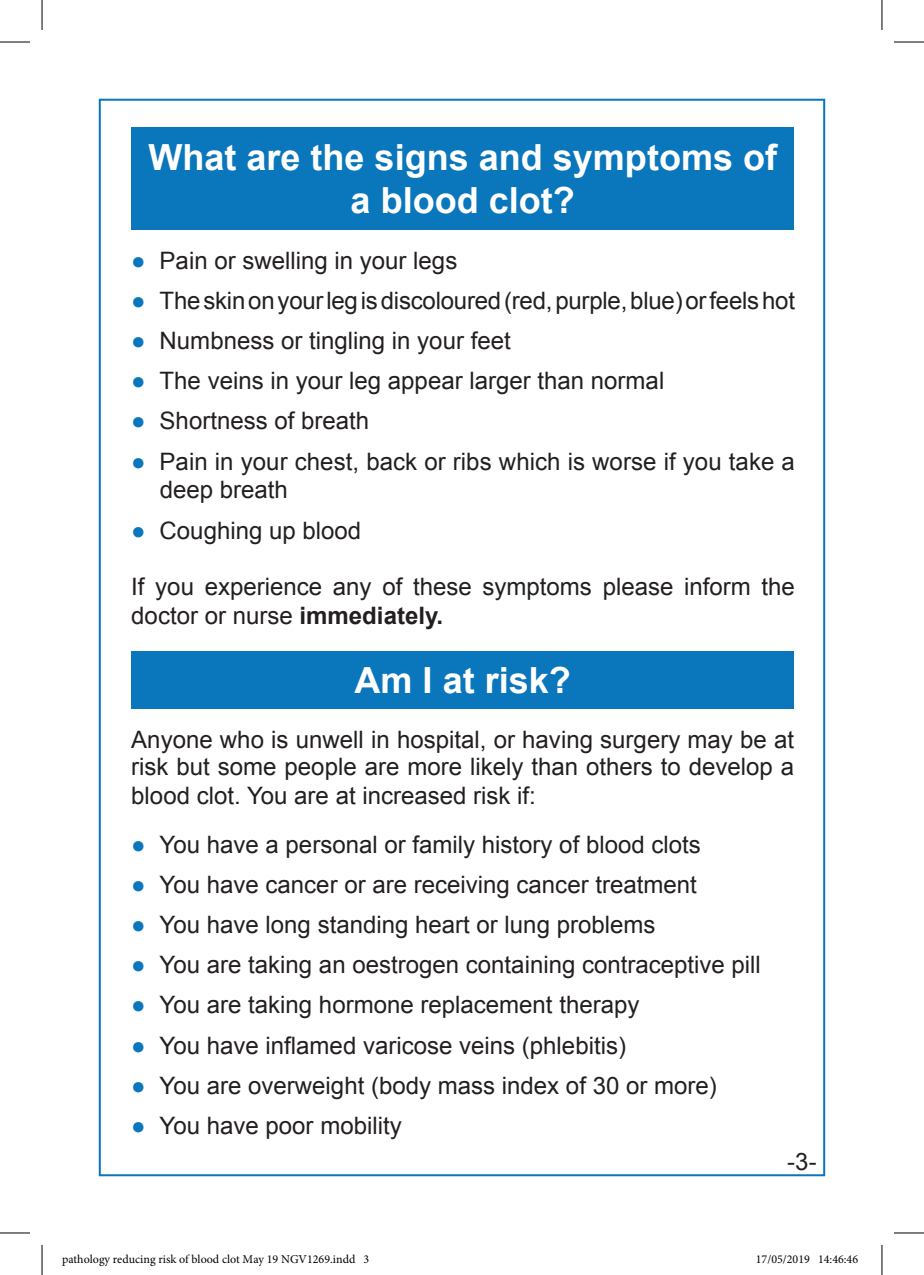
<style>
.page{position:relative;width:924px;height:1275px;background:#fff}
.page>*{position:absolute;margin:0;border:0;box-sizing:border-box;transform-origin:0 0}
.t1{font:700 36px/43.2px "Arial";color:#fff;text-align:center}
.t2{font:24px/28px "Arial";color:#231f20}
.t3{font:12px "Minion Pro";color:#000}
.s1{color:#0a76bc}
.s2{font-weight:700}
</style>
<div class="page">
<div style="left:131px;top:650px;width:662px;height:58px;background:#0a76bc"></div>
<div style="left:131px;top:127px;width:662px;height:102px;background:#0a76bc"></div>
<hr style="left:0;top:42px;width:30px;height:1px;background:#000">
<hr style="left:893px;top:42px;width:30px;height:1px;background:#000">
<hr style="left:0;top:1232px;width:30px;height:1px;background:#000">
<hr style="left:893px;top:1232px;width:30px;height:1px;background:#000">
<hr style="left:42px;top:0;width:1px;height:30px;background:#000">
<hr style="left:42px;top:1245px;width:1px;height:30px;background:#000">
<hr style="left:881px;top:0;width:1px;height:30px;background:#000">
<hr style="left:881px;top:1245px;width:1px;height:30px;background:#000">
<h1 class="t1" style="left:148px;top:136px;width:630px">What are the signs and symptoms of a blood clot?</h1>
<p class="t2" style="left:131px;top:247px;width:327px"><span class="s1">●</span> Pain or swelling in your legs</p>
<p class="t2" style="left:131px;top:287px;width:665px"><span class="s1">●</span> The skin on your leg is discoloured (red, purple, blue) or feels hot</p>
<p class="t2" style="left:131px;top:327px;width:381px"><span class="s1">●</span> Numbness or tingling in your feet</p>
<p class="t2" style="left:131px;top:367px;width:534px"><span class="s1">●</span> The veins in your leg appear larger than normal</p>
<p class="t2" style="left:131px;top:407px;width:239px"><span class="s1">●</span> Shortness of breath</p>
<p class="t2" style="left:160px;top:447px;width:636px;line-height:28.8px;text-indent:-28px"><span class="s1">●</span> Pain in your chest, back or ribs which is worse if you take a deep breath</p>
<p class="t2" style="left:131px;top:516px;width:231px"><span class="s1">●</span> Coughing up blood</p>
<p class="t2" style="left:131px;top:572px;width:665px;line-height:28.8px">If you experience any of these symptoms please inform the doctor or nurse <span class="s2">immediately.</span></p>
<h1 class="t1" style="left:354px;top:659px;width:218px">Am I at risk?</h1>
<p class="t2" style="left:131px;top:726px;width:664px;text-align:justify">Anyone who is unwell in hospital, or having surgery may be at risk but some people are more likely than others to develop a blood clot. You are at increased risk if:</p>
<p class="t2" style="left:131px;top:830px;width:570px"><span class="s1">●</span> You have a personal or family history of blood clots</p>
<p class="t2" style="left:131px;top:871px;width:566px"><span class="s1">●</span> You have cancer or are receiving cancer treatment</p>
<p class="t2" style="left:131px;top:911px;width:525px"><span class="s1">●</span> You have long standing heart or lung problems</p>
<p class="t2" style="left:131px;top:951px;width:631px"><span class="s1">●</span> You are taking an oestrogen containing contraceptive pill</p>
<p class="t2" style="left:131px;top:991px;width:509px"><span class="s1">●</span> You are taking hormone replacement therapy</p>
<p class="t2" style="left:131px;top:1031px;width:496px"><span class="s1">●</span> You have inflamed varicose veins (phlebitis)</p>
<p class="t2" style="left:131px;top:1071px;width:586px"><span class="s1">●</span> You are overweight (body mass index of 30 or more)</p>
<p class="t2" style="left:131px;top:1111px;width:272px"><span class="s1">●</span> You have poor mobility</p>
<p class="t2" style="left:787px;top:1147px;width:31px">-3-</p>
<p class="t3" style="left:62px;top:1251px;width:308px">pathology reducing risk of blood clot May 19 NGV1269.indd 3</p>
<p class="t3" style="left:755px;top:1251px;width:104px">17/05/2019 14:46:46</p>
</div>
